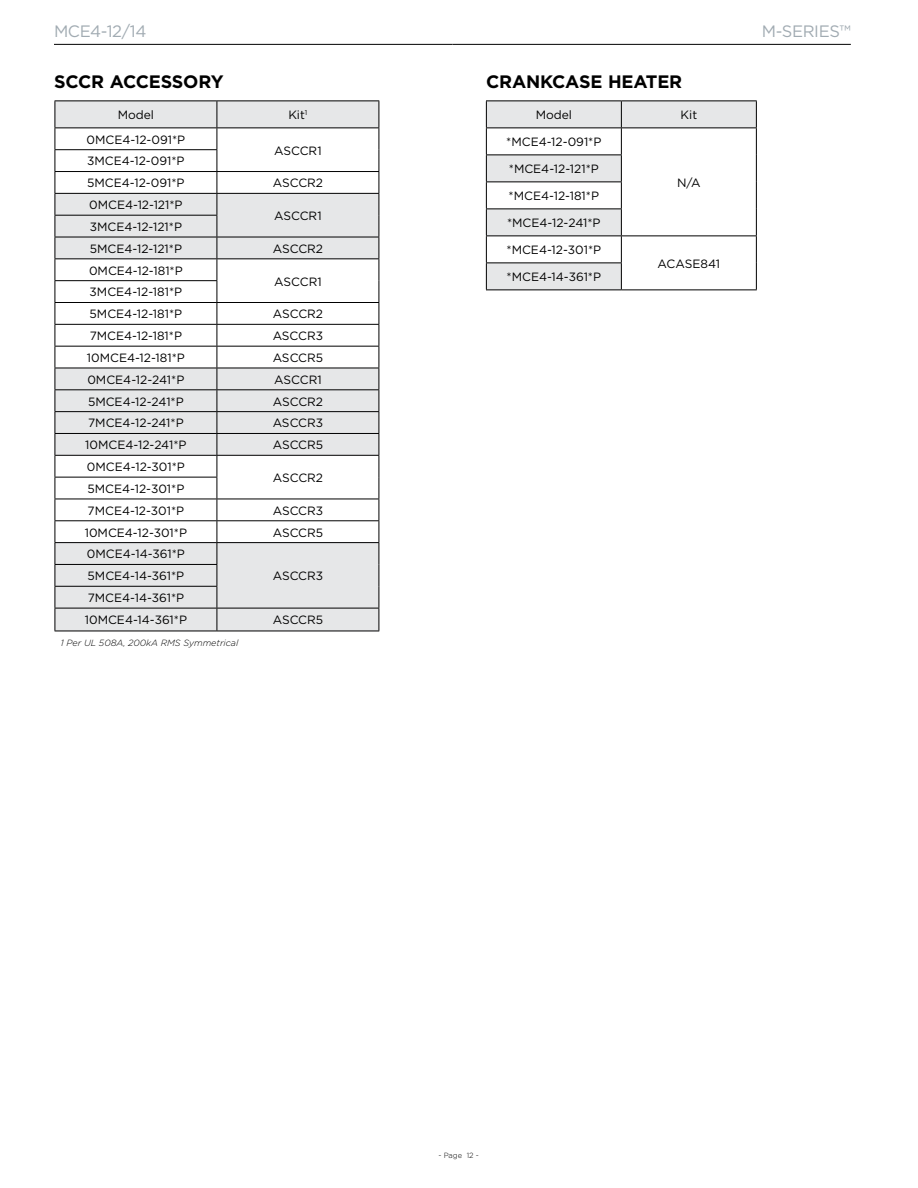
<style>
.page{position:relative;width:918px;height:1188px;background:#fff}
.page>*{position:absolute;margin:0;border:0;box-sizing:border-box;transform-origin:0 0}
.t1{font:700 18px "Gotham";letter-spacing:-.01em;color:#000}
.t2{font:16.5px "Gotham";letter-spacing:-.025em;color:#a1abb2}
.t3{font:12px/21.9px "Gotham";color:#000}
.t4{font:italic 300 9px "Gotham";color:#000}
.t5{font:300 7.5px "Gotham";color:#000}
</style>
<div class="page">
<hr style="left:54px;top:44px;width:398px;height:1px;background:#000">
<hr style="left:452px;top:44px;width:399px;height:1px;background:#000">
<svg style="left:56px;top:101px;width:323px;height:530px;fill:#e6e7e8"></svg>
<hr style="left:55px;top:128px;width:162px;height:1px;background:#000">
<hr style="left:217px;top:128px;width:162px;height:1px;background:#000">
<hr style="left:55px;top:149px;width:162px;height:1px;background:#000">
<hr style="left:55px;top:171px;width:162px;height:1px;background:#000">
<hr style="left:217px;top:171px;width:162px;height:1px;background:#000">
<hr style="left:55px;top:193px;width:162px;height:1px;background:#000">
<hr style="left:217px;top:193px;width:162px;height:1px;background:#000">
<hr style="left:55px;top:215px;width:162px;height:1px;background:#000">
<hr style="left:55px;top:237px;width:162px;height:1px;background:#000">
<hr style="left:217px;top:237px;width:162px;height:1px;background:#000">
<hr style="left:55px;top:258px;width:162px;height:1px;background:#000">
<hr style="left:217px;top:258px;width:162px;height:1px;background:#000">
<hr style="left:55px;top:280px;width:162px;height:1px;background:#000">
<hr style="left:55px;top:302px;width:162px;height:1px;background:#000">
<hr style="left:217px;top:302px;width:162px;height:1px;background:#000">
<hr style="left:55px;top:324px;width:162px;height:1px;background:#000">
<hr style="left:217px;top:324px;width:162px;height:1px;background:#000">
<hr style="left:55px;top:346px;width:162px;height:1px;background:#000">
<hr style="left:217px;top:346px;width:162px;height:1px;background:#000">
<hr style="left:55px;top:368px;width:162px;height:1px;background:#000">
<hr style="left:217px;top:368px;width:162px;height:1px;background:#000">
<hr style="left:55px;top:389px;width:162px;height:1px;background:#000">
<hr style="left:217px;top:389px;width:162px;height:1px;background:#000">
<hr style="left:55px;top:411px;width:162px;height:1px;background:#000">
<hr style="left:217px;top:411px;width:162px;height:1px;background:#000">
<hr style="left:55px;top:433px;width:162px;height:1px;background:#000">
<hr style="left:217px;top:433px;width:162px;height:1px;background:#000">
<hr style="left:55px;top:455px;width:162px;height:1px;background:#000">
<hr style="left:217px;top:455px;width:162px;height:1px;background:#000">
<hr style="left:55px;top:477px;width:162px;height:1px;background:#000">
<hr style="left:55px;top:499px;width:162px;height:1px;background:#000">
<hr style="left:217px;top:499px;width:162px;height:1px;background:#000">
<hr style="left:55px;top:520px;width:162px;height:1px;background:#000">
<hr style="left:217px;top:520px;width:162px;height:1px;background:#000">
<hr style="left:55px;top:542px;width:162px;height:1px;background:#000">
<hr style="left:217px;top:542px;width:162px;height:1px;background:#000">
<hr style="left:55px;top:564px;width:162px;height:1px;background:#000">
<hr style="left:55px;top:586px;width:162px;height:1px;background:#000">
<hr style="left:55px;top:608px;width:162px;height:1px;background:#000">
<svg style="left:55px;top:101px;width:1px;height:530px"></svg>
<hr style="left:217px;top:608px;width:162px;height:1px;background:#000">
<svg style="left:217px;top:101px;width:1px;height:530px"></svg>
<svg style="left:379px;top:101px;width:1px;height:530px"></svg>
<hr style="left:55px;top:100px;width:162px;height:1px;background:#000">
<hr style="left:217px;top:100px;width:162px;height:1px;background:#000">
<hr style="left:55px;top:631px;width:162px;height:1px;background:#000">
<hr style="left:217px;top:631px;width:162px;height:1px;background:#000">
<svg style="left:487px;top:101px;width:269px;height:189px"></svg>
<hr style="left:486px;top:100px;width:135px;height:1px;background:#000">
<hr style="left:621px;top:100px;width:136px;height:1px;background:#000">
<hr style="left:486px;top:128px;width:135px;height:1px;background:#000">
<hr style="left:621px;top:128px;width:136px;height:1px;background:#000">
<hr style="left:486px;top:154px;width:136px;height:1px;background:#000">
<hr style="left:486px;top:182px;width:136px;height:1px;background:#000">
<hr style="left:486px;top:208px;width:136px;height:1px;background:#000">
<hr style="left:486px;top:236px;width:135px;height:1px;background:#000">
<hr style="left:621px;top:236px;width:136px;height:1px;background:#000">
<hr style="left:486px;top:262px;width:136px;height:1px;background:#000">
<svg style="left:486px;top:101px;width:1px;height:189px"></svg>
<svg style="left:621px;top:101px;width:1px;height:189px"></svg>
<svg style="left:756px;top:101px;width:1px;height:189px"></svg>
<hr style="left:486px;top:290px;width:135px;height:1px;background:#000">
<hr style="left:621px;top:290px;width:136px;height:1px;background:#000">
<h2 class="t2" style="left:54px;top:21px;width:94px">MCE4-12/14</h2>
<h2 class="t2" style="left:762px;top:21px;width:91px">M-SERIES™</h2>
<h1 class="t1" style="left:54px;top:70px;width:171px">SCCR ACCESSORY</h1>
<p class="t3" style="left:118px;top:104px;width:38px">Model</p>
<p class="t3" style="left:288px;top:104px;width:21px">Kit<sup>1</sup></p>
<p class="t3" style="left:87px;top:128px;width:100px">0MCE4-12-091*P</p>
<p class="t3" style="left:274px;top:139px;width:49px">ASCCR1</p>
<p class="t3" style="left:87px;top:150px;width:99px">3MCE4-12-091*P<br>5MCE4-12-091*P</p>
<p class="t3" style="left:273px;top:172px;width:52px">ASCCR2</p>
<p class="t3" style="left:89px;top:194px;width:95px">0MCE4-12-121*P</p>
<p class="t3" style="left:90px;top:215px;width:94px">3MCE4-12-121*P<br>5MCE4-12-121*P</p>
<p class="t3" style="left:89px;top:259px;width:95px">0MCE4-12-181*P</p>
<p class="t3" style="left:90px;top:281px;width:94px">3MCE4-12-181*P<br>5MCE4-12-181*P</p>
<p class="t3" style="left:274px;top:205px;width:49px">ASCCR1</p>
<p class="t3" style="left:273px;top:237px;width:52px">ASCCR2</p>
<p class="t3" style="left:274px;top:270px;width:49px">ASCCR1</p>
<p class="t3" style="left:273px;top:303px;width:52px">ASCCR2</p>
<p class="t3" style="left:90px;top:325px;width:94px">7MCE4-12-181*P</p>
<p class="t3" style="left:273px;top:325px;width:52px">ASCCR3</p>
<p class="t3" style="left:87px;top:346px;width:100px">10MCE4-12-181*P</p>
<p class="t3" style="left:273px;top:346px;width:52px">ASCCR5</p>
<p class="t3" style="left:87px;top:368px;width:99px">0MCE4-12-241*P</p>
<p class="t3" style="left:274px;top:368px;width:49px">ASCCR1</p>
<p class="t3" style="left:88px;top:390px;width:97px">5MCE4-12-241*P</p>
<p class="t3" style="left:273px;top:390px;width:52px">ASCCR2</p>
<p class="t3" style="left:88px;top:412px;width:97px">7MCE4-12-241*P</p>
<p class="t3" style="left:273px;top:412px;width:52px">ASCCR3</p>
<p class="t3" style="left:85px;top:434px;width:103px">10MCE4-12-241*P</p>
<p class="t3" style="left:273px;top:434px;width:52px">ASCCR5</p>
<p class="t3" style="left:87px;top:456px;width:100px">0MCE4-12-301*P</p>
<p class="t3" style="left:273px;top:467px;width:52px">ASCCR2</p>
<p class="t3" style="left:88px;top:477px;width:98px">5MCE4-12-301*P<br>7MCE4-12-301*P</p>
<p class="t3" style="left:273px;top:499px;width:52px">ASCCR3</p>
<p class="t3" style="left:85px;top:521px;width:104px">10MCE4-12-301*P</p>
<p class="t3" style="left:273px;top:521px;width:52px">ASCCR5</p>
<p class="t3" style="left:87px;top:543px;width:99px">0MCE4-14-361*P<br>5MCE4-14-361*P</p>
<p class="t3" style="left:273px;top:565px;width:52px">ASCCR3</p>
<p class="t3" style="left:85px;top:586px;width:104px;line-height:22.4px">7MCE4-14-361*P<br>10MCE4-14-361*P</p>
<p class="t4" style="left:61px;top:637px;width:179px">1 Per UL 508A, 200kA RMS Symmetrical</p>
<p class="t3" style="left:273px;top:609px;width:52px">ASCCR5</p>
<h1 class="t1" style="left:486px;top:70px;width:198px">CRANKCASE HEATER</h1>
<p class="t3" style="left:536px;top:104px;width:38px">Model</p>
<p class="t3" style="left:681px;top:104px;width:18px">Kit</p>
<p class="t3" style="left:506px;top:131px;width:97px">*MCE4-12-091*P</p>
<p class="t3" style="left:677px;top:171px;width:25px">N/A</p>
<p class="t3" style="left:509px;top:158px;width:92px">*MCE4-12-121*P</p>
<p class="t3" style="left:509px;top:185px;width:92px">*MCE4-12-181*P</p>
<p class="t3" style="left:507px;top:212px;width:95px">*MCE4-12-241*P</p>
<p class="t3" style="left:507px;top:239px;width:96px">*MCE4-12-301*P</p>
<p class="t3" style="left:507px;top:266px;width:96px">*MCE4-14-361*P</p>
<p class="t3" style="left:658px;top:252px;width:64px">ACASE841</p>
<p class="t5" style="left:438px;top:1151px;width:42px">- Page 12 -</p>
</div>
